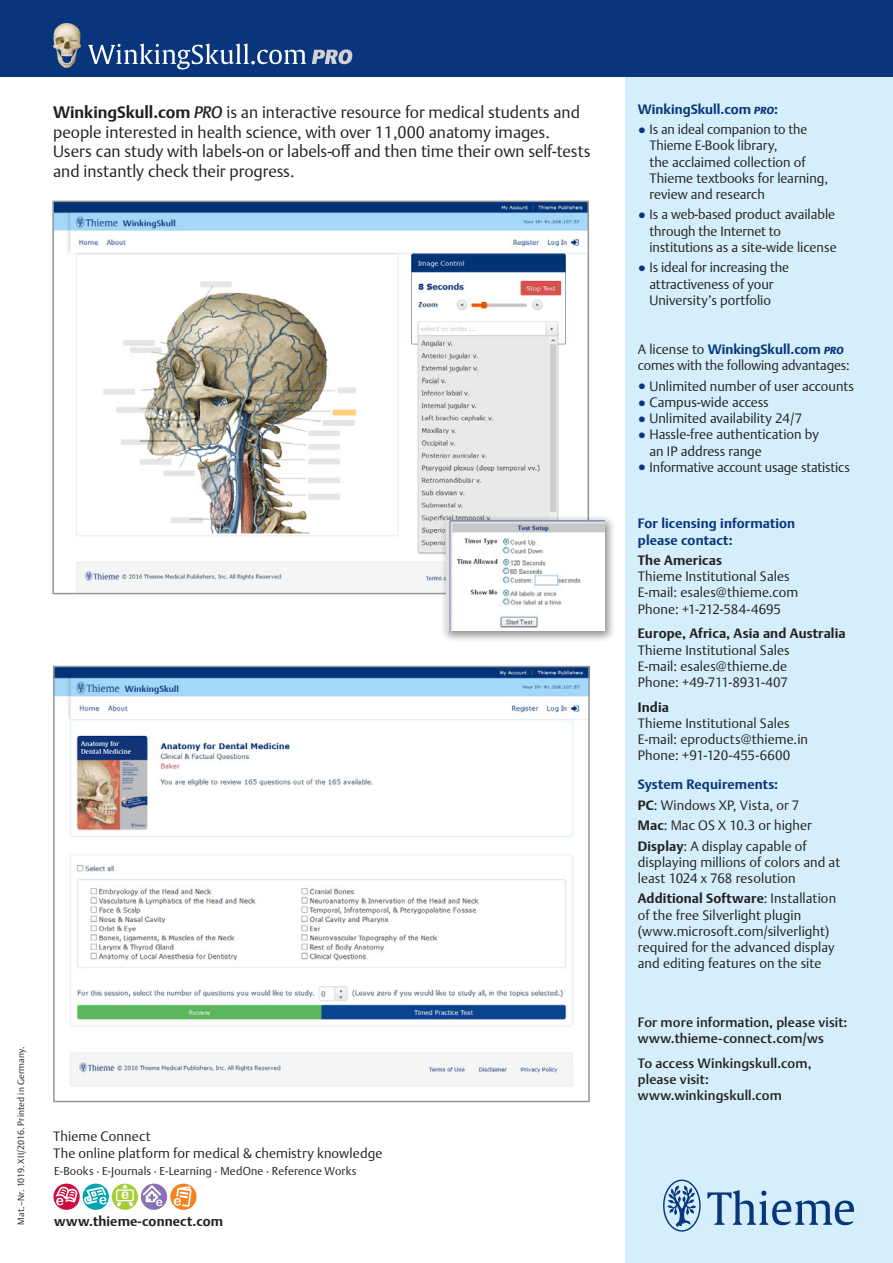
<style>
.page{position:relative;width:893px;height:1263px;background:#fff}
.page>*{position:absolute;margin:0;border:0;box-sizing:border-box;transform-origin:0 0}
.t1{font:300 16.5px/19.5px "Thieme Argo 2008";color:#231f20}
.t2{font:300 13.5px/16.2px "Thieme Argo 2008";color:#231f20}
.Body_Copy{font:500 13.5px/16.2px "Thieme Argo 2011";letter-spacing:.01em;color:#231f20}
.t3{font:700 13.5px "Thieme Argo 2008";letter-spacing:.01em;color:#231f20}
.t4{font:700 13.5px/16.2px "Thieme Argo 2008";letter-spacing:.01em;color:#08357c}
.t5{font:300 11.25px "Thieme Argo 2008";letter-spacing:.015em;color:#231f20}
.t6{font:300 9px "Thieme Argo 2008";letter-spacing:.02em;color:#231f20}
.s1{font-weight:700}
.s2{font-weight:500;font-style:italic}
.s3{font-weight:900;font-style:italic;font-size:10.2px}
.s4{font-weight:500;font-size:10.2px;color:#08357c}
.s5{font-weight:700;color:#08357c}
.s6{font-weight:900;font-style:italic;font-size:10.2px;color:#08357c}
.s7{font-weight:300}
</style>
<div class="page">
<div style="left:625px;top:68px;width:268px;height:1195px;background:#d4effb"></div>
<div style="left:0;top:0;width:893px;height:77px;background:#08357c"></div>
<img style="left:663px;top:1179px;width:191px;height:53px">
<img style="left:53px;top:23px;width:28px;height:45px">
<svg style="left:88px;top:44px;width:218px;height:25px"></svg>
<svg style="left:312px;top:49px;width:40px;height:15px"></svg>
<img style="left:55px;top:204px;width:531px;height:387px">
<div style="left:52px;top:201px;width:537px;height:393px;border:2px solid #939598"></div>
<div style="left:440px;top:514px;width:176px;height:129px;background:#231f20;opacity:.5"></div>
<img style="left:446px;top:520px;width:158px;height:111px">
<img style="left:56px;top:669px;width:531px;height:418px">
<div style="left:53px;top:666px;width:537px;height:436px;border:2px solid #939598"></div>
<svg style="left:141px;top:1183px;width:26px;height:27px"></svg>
<svg style="left:143px;top:1185px;width:19px;height:21px"></svg>
<svg style="left:112px;top:1183px;width:26px;height:27px"></svg>
<svg style="left:116px;top:1189px;width:18px;height:12px"></svg>
<svg style="left:117px;top:1185px;width:16px;height:21px"></svg>
<svg style="left:170px;top:1183px;width:27px;height:27px"></svg>
<svg style="left:174px;top:1186px;width:18px;height:21px"></svg>
<svg style="left:83px;top:1183px;width:26px;height:27px"></svg>
<svg style="left:84px;top:1187px;width:22px;height:17px"></svg>
<svg style="left:53px;top:1183px;width:27px;height:27px"></svg>
<svg style="left:56px;top:1186px;width:22px;height:19px"></svg>
<p class="t1" style="left:53px;top:102px;width:528px"><span class="s1">WinkingSkull.com</span> <span class="s2">PRO</span> is an interactive resource for medical students and people interested in health science, with over 11,000 anatomy images.</p>
<p class="t1" style="left:53px;top:141px;width:539px">Users can study with labels-on or labels-off and then time their own self-tests and instantly check their progress.</p>
<p class="t6" style="left:15px;top:1224px;width:179px;rotate:-90deg">Mat.–Nr. 1019. XII/2016. Printed in Germany.</p>
<p class="t2" style="left:53px;top:1127px;width:99px">Thieme Connect</p>
<p class="t2" style="left:53px;top:1145px;width:331px">The online platform for medical &amp; chemistry knowledge</p>
<p class="t5" style="left:54px;top:1163px;width:304px">E-Books · E-Journals · E-Learning · MedOne · Reference Works</p>
<p class="t3" style="left:54px;top:1212px;width:170px">www.thieme-connect.com</p>
<p class="t4" style="left:638px;top:101px;width:142px">WinkingSkull.com <span class="s3">PRO</span>:</p>
<p class="t2" style="left:649px;top:121px;width:180px;text-indent:-12px"><span class="s4">●</span> Is an ideal companion to the<br>Thieme E-Book library,<br>the acclaimed collection of<br>Thieme textbooks for learning, review and research</p>
<p class="t2" style="left:649px;top:206px;width:189px;text-indent:-12px"><span class="s4">●</span> Is a web-based product available through the Internet to institutions as a site-wide license</p>
<p class="t2" style="left:638px;top:259px;width:153px;text-align:center"><span class="s4">●</span> Is ideal for increasing the attractiveness of your<br>University’s portfolio</p>
<p class="t2" style="left:638px;top:341px;width:213px">A license to <span class="s5">WinkingSkull.com</span> <span class="s6">PRO </span>comes with the following advantages:</p>
<p class="t2" style="left:638px;top:378px;width:218px"><span class="s4">●</span> Unlimited number of user accounts</p>
<p class="t2" style="left:638px;top:394px;width:132px"><span class="s4">●</span> Campus-wide access</p>
<p class="t2" style="left:638px;top:410px;width:166px"><span class="s4">●</span> Unlimited availability 24/7</p>
<p class="t2" style="left:649px;top:426px;width:171px;text-indent:-12px"><span class="s4">●</span> Hassle-free authentication by an IP address range</p>
<p class="t2" style="left:638px;top:459px;width:214px"><span class="s4">●</span> Informative account usage statistics</p>
<p class="t4" style="left:638px;top:515px;width:159px">For licensing information please contact:</p>
<p class="t3" style="left:638px;top:551px;width:86px">The Americas</p>
<p class="t2" style="left:638px;top:568px;width:153px">Thieme Institutional Sales</p>
<p class="t2" style="left:638px;top:584px;width:162px">E-mail: esales@thieme.com</p>
<p class="t2" style="left:638px;top:600px;width:145px">Phone: +1-212-584-4695</p>
<p class="t3" style="left:638px;top:624px;width:209px">Europe, Africa, Asia and Australia</p>
<p class="t2" style="left:638px;top:641px;width:153px">Thieme Institutional Sales</p>
<p class="t2" style="left:638px;top:657px;width:151px">E-mail: esales@thieme.de</p>
<p class="t2" style="left:638px;top:674px;width:152px">Phone: +49-711-8931-407</p>
<p class="t3" style="left:638px;top:698px;width:33px">India</p>
<p class="t2" style="left:638px;top:715px;width:153px">Thieme Institutional Sales</p>
<p class="t2" style="left:638px;top:731px;width:172px">E-mail: eproducts@thieme.in</p>
<p class="t2" style="left:638px;top:747px;width:154px">Phone: +91-120-455-6600</p>
<p class="t4" style="left:638px;top:776px;width:142px">System Requirements:</p>
<p class="t2" style="left:638px;top:796px;width:163px"><span class="s1">PC</span>: Windows XP, Vista, or 7</p>
<p class="t2" style="left:638px;top:817px;width:176px"><span class="s1">Mac</span>: Mac OS X 10.3 or higher</p>
<p class="t2" style="left:638px;top:837px;width:170px"><span class="s1">Display</span>: A display capable of</p>
<p class="t2" style="left:638px;top:854px;width:204px">displaying millions of colors and at</p>
<p class="t2" style="left:638px;top:870px;width:159px">least 1024 x 768 resolution</p>
<p class="t3" style="left:638px;top:890px;width:200px">Additional Software<span class="s7">: Installation</span></p>
<p class="t2" style="left:638px;top:906px;width:165px">of the free Silverlight plugin</p>
<p class="t2" style="left:638px;top:923px;width:198px">(www.microsoft.com/silverlight) required for the advanced display</p>
<p class="t2" style="left:638px;top:955px;width:185px">and editing features on the site</p>
<p class="Body_Copy" style="left:638px;top:1014px;width:211px">For more information, please visit: www.thieme-connect.com/ws</p>
<p class="Body_Copy" style="left:638px;top:1055px;width:175px">To access Winkingskull.com, please visit: www.winkingskull.com</p>
</div>
